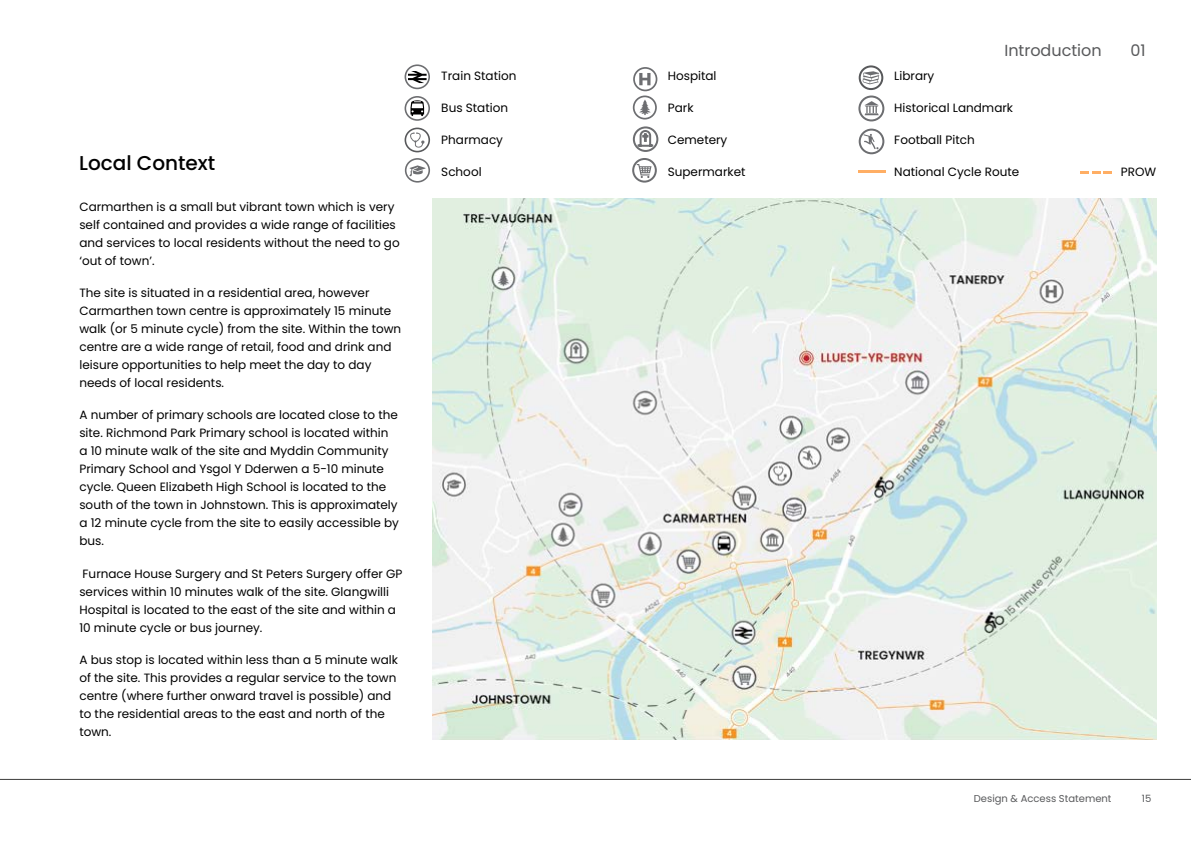
<style>
.page{position:relative;width:1191px;height:842px;background:#fff}
.page>*{position:absolute;margin:0;border:0;box-sizing:border-box;transform-origin:0 0}
.t1{font:500 20px "Poppins";color:#000}
.t2{font:16px "Poppins";color:#58595b}
.t3{font:12px/18px "Poppins";color:#000}
.t4{font:10px "Poppins";color:#58595b}
</style>
<div class="page">
<img style="left:433px;top:198px;width:724px;height:542px">
<hr style="left:0;top:779px;width:1191px;height:1px;background:#3c3c3b">
<svg style="left:405px;top:65px;width:24px;height:23px"></svg>
<div style="left:404px;top:64px;width:26px;height:25px;border:2px solid #6d6e71;border-radius:50%"></div>
<svg style="left:408px;top:71px;width:18px;height:12px"></svg>
<svg style="left:405px;top:97px;width:24px;height:23px"></svg>
<div style="left:404px;top:96px;width:26px;height:25px;border:2px solid #6d6e71;border-radius:50%"></div>
<svg style="left:410px;top:100px;width:14px;height:16px"></svg>
<svg style="left:634px;top:68px;width:22px;height:22px"></svg>
<div style="left:633px;top:67px;width:24px;height:24px;border:2px solid #6d6e71;border-radius:50%"></div>
<svg style="left:639px;top:73px;width:11px;height:12px"></svg>
<svg style="left:406px;top:159px;width:23px;height:23px"></svg>
<div style="left:405px;top:158px;width:25px;height:25px;border:2px solid #6d6e71;border-radius:50%"></div>
<svg style="left:409px;top:165px;width:16px;height:11px"></svg>
<svg style="left:859px;top:97px;width:24px;height:23px"></svg>
<div style="left:858px;top:96px;width:26px;height:25px;border:2px solid #6d6e71;border-radius:50%"></div>
<svg style="left:864px;top:101px;width:14px;height:14px"></svg>
<svg style="left:633px;top:159px;width:23px;height:23px"></svg>
<div style="left:632px;top:158px;width:25px;height:25px;border:2px solid #6d6e71;border-radius:50%"></div>
<svg style="left:636px;top:164px;width:15px;height:14px"></svg>
<svg style="left:859px;top:130px;width:24px;height:23px"></svg>
<div style="left:858px;top:129px;width:26px;height:25px;border:2px solid #6d6e71;border-radius:50%"></div>
<svg style="left:863px;top:134px;width:15px;height:15px"></svg>
<svg style="left:633px;top:96px;width:23px;height:23px"></svg>
<div style="left:633px;top:96px;width:24px;height:24px;border:2px solid #6d6e71;border-radius:50%"></div>
<svg style="left:639px;top:100px;width:11px;height:15px"></svg>
<div style="left:633px;top:126px;width:25px;height:26px;border:2px solid #6d6e71;border-radius:50%"></div>
<svg style="left:636px;top:129px;width:18px;height:19px"></svg>
<svg style="left:405px;top:128px;width:24px;height:24px"></svg>
<div style="left:404px;top:128px;width:26px;height:24px;border:2px solid #58595b;border-radius:50%"></div>
<svg style="left:410px;top:132px;width:15px;height:16px"></svg>
<svg style="left:859px;top:66px;width:23px;height:23px"></svg>
<div style="left:858px;top:65px;width:25px;height:25px;border:2px solid #58595b;border-radius:50%"></div>
<svg style="left:862px;top:71px;width:17px;height:13px"></svg>
<hr style="left:858px;top:170px;width:28px;height:2px;background:#ffae64">
<svg style="left:1080px;top:171px;width:31px;height:2px"></svg>
<h1 class="t1" style="left:79px;top:151px;width:138px">Local Context</h1>
<p class="t3" style="left:79px;top:198px;width:322px">Carmarthen is a small but vibrant town which is very self contained and provides a wide range of facilities and services to local residents without the need to go ‘out of town’.</p>
<p class="t3" style="left:79px;top:284px;width:323px">The site is situated in a residential area, however Carmarthen town centre is approximately 15 minute walk (or 5 minute cycle) from the site. Within the town centre are a wide range of retail, food and drink and leisure opportunities to help meet the day to day needs of local residents.</p>
<p class="t3" style="left:79px;top:406px;width:321px">A number of primary schools are located close to the site. Richmond Park Primary school is located within a 10 minute walk of the site and Myddin Community Primary School and Ysgol Y Dderwen a 5-10 minute cycle. Queen Elizabeth High School is located to the south of the town in Johnstown. This is approximately a 12 minute cycle from the site to easily accessible by bus.</p>
<p class="t3" style="left:79px;top:564px;width:324px">Furnace House Surgery and St Peters Surgery offer GP services within 10 minutes walk of the site. Glangwilli Hospital is located to the east of the site and within a 10 minute cycle or bus journey.</p>
<p class="t3" style="left:79px;top:651px;width:320px">A bus stop is located within less than a 5 minute walk of the site. This provides a regular service to the town centre (where further onward travel is possible) and to the residential areas to the east and north of the town.</p>
<p class="t3" style="left:441px;top:67px;width:77px">Train Station</p>
<p class="t3" style="left:441px;top:99px;width:68px">Bus Station</p>
<p class="t3" style="left:441px;top:131px;width:63px">Pharmacy</p>
<p class="t3" style="left:441px;top:163px;width:42px">School</p>
<p class="t3" style="left:668px;top:67px;width:50px">Hospital</p>
<p class="t3" style="left:668px;top:99px;width:27px">Park</p>
<p class="t3" style="left:668px;top:131px;width:61px">Cemetery</p>
<p class="t3" style="left:668px;top:163px;width:79px">Supermarket</p>
<h2 class="t2" style="left:1004px;top:42px;width:99px">Introduction</h2>
<h2 class="t2" style="left:1130px;top:42px;width:17px">01</h2>
<p class="t3" style="left:894px;top:67px;width:42px">Library</p>
<p class="t3" style="left:894px;top:99px;width:120px">Historical Landmark</p>
<p class="t3" style="left:894px;top:131px;width:82px">Football Pitch</p>
<p class="t3" style="left:894px;top:163px;width:126px">National Cycle Route</p>
<p class="t3" style="left:1120px;top:163px;width:37px">PROW</p>
<p class="t4" style="left:974px;top:793px;width:139px">Design &amp; Access Statement</p>
<p class="t4" style="left:1141px;top:793px;width:11px">15</p>
</div>
